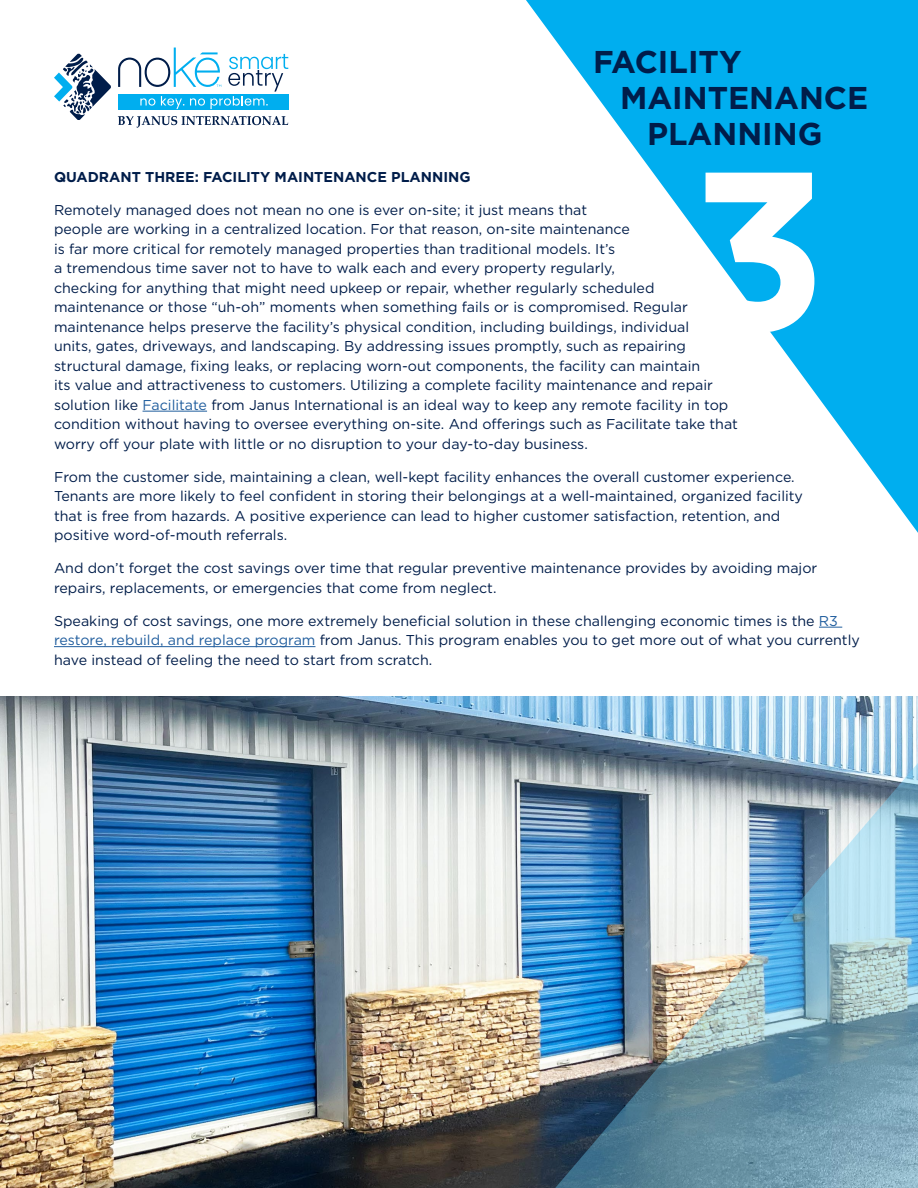
<style>
.page{position:relative;width:918px;height:1188px;background:#fff}
.page>*{position:absolute;margin:0;border:0;box-sizing:border-box;transform-origin:0 0}
.t1{font:700 225px "Gotham";color:#fff}
.t2{font:700 31.5px "Gotham";color:#001d4a}
.t3{font:14.25px/19.5px "Gotham";color:#001d4a}
.t4{font:700 14.25px "Gotham";color:#001d4a}
.s1{color:#215e9e}
</style>
<div class="page">
<svg style="left:54px;top:53px;width:57px;height:67px"></svg>
<svg style="left:118px;top:116px;width:170px;height:12px"></svg>
<svg style="left:118px;top:48px;width:170px;height:61px"></svg>
<svg style="left:526px;top:0;width:392px;height:533px"></svg>
<hr style="left:143px;top:411px;width:64px;height:1px;background:#215e9e">
<svg style="left:819px;top:627px;width:23px;height:1px"></svg>
<hr style="left:54px;top:646px;width:261px;height:1px;background:#215e9e">
<img style="left:0;top:697px;width:518px;height:491px">
<img style="left:518px;top:696px;width:400px;height:492px">
<h2 class="t2" style="left:593px;top:41px;width:150px">FACILITY</h2>
<h2 class="t2" style="left:620px;top:77px;width:250px">MAINTENANCE</h2>
<h2 class="t2" style="left:647px;top:113px;width:177px">PLANNING</h2>
<p class="t4" style="left:54px;top:167px;width:418px">QUADRANT THREE: FACILITY MAINTENANCE PLANNING</p>
<p class="t3" style="left:54px;top:200px;width:685px">Remotely managed does not mean no one is ever on-site; it just means that<br>people are working in a centralized location. For that reason, on-site maintenance<br>is far more critical for remotely managed properties than traditional models. It’s<br>a tremendous time saver not to have to walk each and every property regularly,<br>checking for anything that might need upkeep or repair, whether regularly scheduled maintenance or those “uh-oh” moments when something fails or is compromised. Regular maintenance helps preserve the facility’s physical condition, including buildings, individual<br>units, gates, driveways, and landscaping. By addressing issues promptly, such as repairing structural damage, fixing leaks, or replacing worn-out components, the facility can maintain<br>its value and attractiveness to customers. Utilizing a complete facility maintenance and repair solution like <span class="s1">Facilitate</span> from Janus International is an ideal way to keep any remote facility in top condition without having to oversee everything on-site. And offerings such as Facilitate take that worry off your plate with little or no disruption to your day-to-day business.</p>
<p class="t3" style="left:54px;top:467px;width:751px">From the customer side, maintaining a clean, well-kept facility enhances the overall customer experience.<br>Tenants are more likely to feel confident in storing their belongings at a well-maintained, organized facility that is free from hazards. A positive experience can lead to higher customer satisfaction, retention, and positive word-of-mouth referrals.</p>
<p class="t3" style="left:54px;top:558px;width:765px">And don’t forget the cost savings over time that regular preventive maintenance provides by avoiding major repairs, replacements, or emergencies that come from neglect.</p>
<p class="t3" style="left:54px;top:611px;width:807px">Speaking of cost savings, one more extremely beneficial solution in these challenging economic times is the <span class="s1">R3 restore, rebuild, and replace program</span> from Janus. This program enables you to get more out of what you currently have instead of feeling the need to start from scratch.</p>
<h1 class="t1" style="left:688px;top:101px;width:141px">3</h1>
</div>
